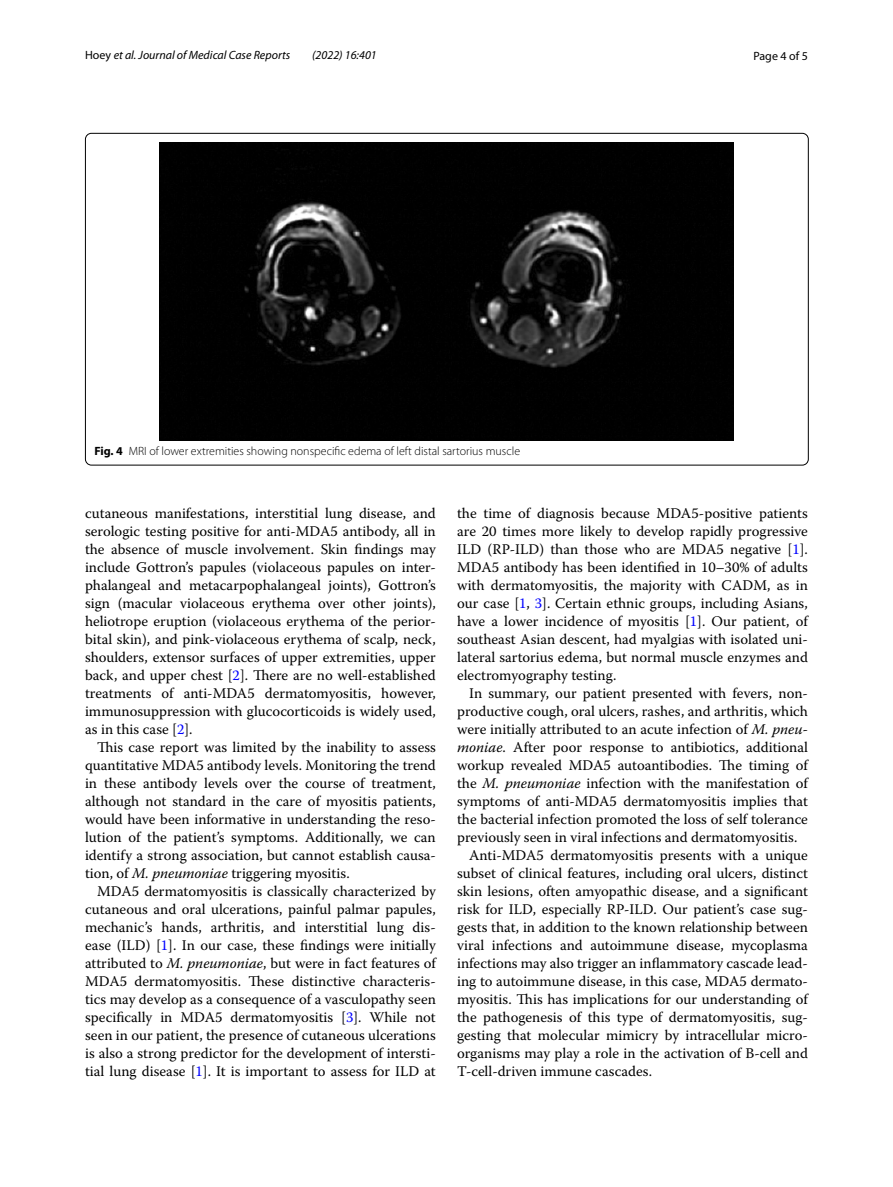
<style>
.page{position:relative;width:893px;height:1187px;background:#fff}
.page>*{position:absolute;margin:0;border:0;box-sizing:border-box;transform-origin:0 0}
.t1{font:14.7px/18px "Warnock Pro";color:#000;text-align:justify}
.t2{font:300 12px "Myriad Pro";color:#000}
.t3{font:italic 12px "Myriad Pro";color:#000}
.t4{font:12px "Myriad Pro";color:#000}
.s1{font-style:normal}
.s2{font-weight:700}
.s3{color:#00f}
.s4{font-style:italic}
</style>
<div class="page">
<img style="left:160px;top:142px;width:574px;height:298px">
<p class="t3" style="left:85px;top:48px;width:207px"><span class="s1">Hoey</span> et al. Journal of Medical Case Reports</p>
<p class="t3" style="left:312px;top:48px;width:66px">(2022) 16:401</p>
<p class="t4" style="left:753px;top:48px;width:56px">Page 4 of 5</p>
<p class="t2" style="left:94px;top:445px;width:427px"><span class="s2">Fig. 4</span> MRI of lower extremities showing nonspecific edema of left distal sartorius muscle</p>
<p class="t1" style="left:85px;top:504px;width:352px">cutaneous manifestations, interstitial lung disease, and serologic testing positive for anti-MDA5 antibody, all in the absence of muscle involvement. Skin findings may include Gottron’s papules (violaceous papules on inter&shy;phalangeal and metacarpophalangeal joints), Gottron’s sign (macular violaceous erythema over other joints), heliotrope eruption (violaceous erythema of the perior&shy;bital skin), and pink-violaceous erythema of scalp, neck, shoulders, extensor surfaces of upper extremities, upper back, and upper chest [<span class="s3">2</span>]. There are no well-established treatments of anti-MDA5 dermatomyositis, however, immunosuppression with glucocorticoids is widely used, as in this case [<span class="s3">2</span>].</p>
<p class="t1" style="left:85px;top:738px;width:352px;text-indent:12px">This case report was limited by the inability to assess quantitative MDA5 antibody levels. Monitoring the trend in these antibody levels over the course of treatment, although not standard in the care of myositis patients, would have been informative in understanding the reso&shy;lution of the patient’s symptoms. Additionally, we can identify a strong association, but cannot establish causa&shy;tion, of <span class="s4">M. pneumoniae</span> triggering myositis.</p>
<p class="t1" style="left:85px;top:882px;width:352px;text-indent:12px">MDA5 dermatomyositis is classically characterized by cutaneous and oral ulcerations, painful palmar papules, mechanic’s hands, arthritis, and interstitial lung dis&shy;ease (ILD) [<span class="s3">1</span>]. In our case, these findings were initially attributed to <span class="s4">M. pneumoniae</span>, but were in fact features of MDA5 dermatomyositis. These distinctive characteris&shy;tics may develop as a consequence of a vasculopathy seen specifically in MDA5 dermatomyositis [<span class="s3">3</span>]. While not seen in our patient, the presence of cutaneous ulcerations is also a strong predictor for the development of intersti&shy;tial lung disease [<span class="s3">1</span>]. It is important to assess for ILD at</p>
<p class="t1" style="left:457px;top:504px;width:352px">the time of diagnosis because MDA5-positive patients are 20 times more likely to develop rapidly progressive ILD (RP-ILD) than those who are MDA5 negative [<span class="s3">1</span>].<br>MDA5 antibody has been identified in 10–30% of adults with dermatomyositis, the majority with CADM, as in our case [<span class="s3">1</span>, <span class="s3">3</span>]. Certain ethnic groups, including Asians, have a lower incidence of myositis [<span class="s3">1</span>]. Our patient, of southeast Asian descent, had myalgias with isolated uni&shy;lateral sartorius edema, but normal muscle enzymes and electromyography testing.</p>
<p class="t1" style="left:469px;top:684px;width:340px">In summary, our patient presented with fevers, non-</p>
<p class="t1" style="left:457px;top:702px;width:352px">productive cough, oral ulcers, rashes, and arthritis, which</p>
<p class="t1" style="left:457px;top:720px;width:352px">were initially attributed to an acute infection of <span class="s4">M. pneu-</span></p>
<p class="t1" style="left:457px;top:738px;width:352px"><span class="s4">moniae</span>. After poor response to antibiotics, additional</p>
<p class="t1" style="left:457px;top:756px;width:352px">workup revealed MDA5 autoantibodies. The timing of</p>
<p class="t1" style="left:457px;top:774px;width:352px">the <span class="s4">M. pneumoniae</span> infection with the manifestation of</p>
<p class="t1" style="left:457px;top:792px;width:352px">symptoms of anti-MDA5 dermatomyositis implies that</p>
<p class="t1" style="left:457px;top:810px;width:352px">the bacterial infection promoted the loss of self tolerance</p>
<p class="t1" style="left:457px;top:828px;width:342px">previously seen in viral infections and dermatomyositis.</p>
<p class="t1" style="left:469px;top:846px;width:340px">Anti-MDA5 dermatomyositis presents with a unique</p>
<p class="t1" style="left:457px;top:864px;width:352px">subset of clinical features, including oral ulcers, distinct</p>
<p class="t1" style="left:457px;top:882px;width:352px">skin lesions, often amyopathic disease, and a significant</p>
<p class="t1" style="left:457px;top:900px;width:352px">risk for ILD, especially RP-ILD. Our patient’s case sug-</p>
<p class="t1" style="left:457px;top:918px;width:352px">gests that, in addition to the known relationship between</p>
<p class="t1" style="left:457px;top:936px;width:352px">viral infections and autoimmune disease, mycoplasma</p>
<p class="t1" style="left:457px;top:954px;width:352px">infections may also trigger an inflammatory cascade lead-</p>
<p class="t1" style="left:457px;top:972px;width:352px">ing to autoimmune disease, in this case, MDA5 dermato-</p>
<p class="t1" style="left:457px;top:990px;width:352px">myositis. This has implications for our understanding of</p>
<p class="t1" style="left:457px;top:1008px;width:352px">the pathogenesis of this type of dermatomyositis, sug-</p>
<p class="t1" style="left:457px;top:1026px;width:352px">gesting that molecular mimicry by intracellular micro-</p>
<p class="t1" style="left:457px;top:1044px;width:352px">organisms may play a role in the activation of B-cell and</p>
<p class="t1" style="left:457px;top:1062px;width:197px">T-cell-driven immune cascades.</p>
</div>
